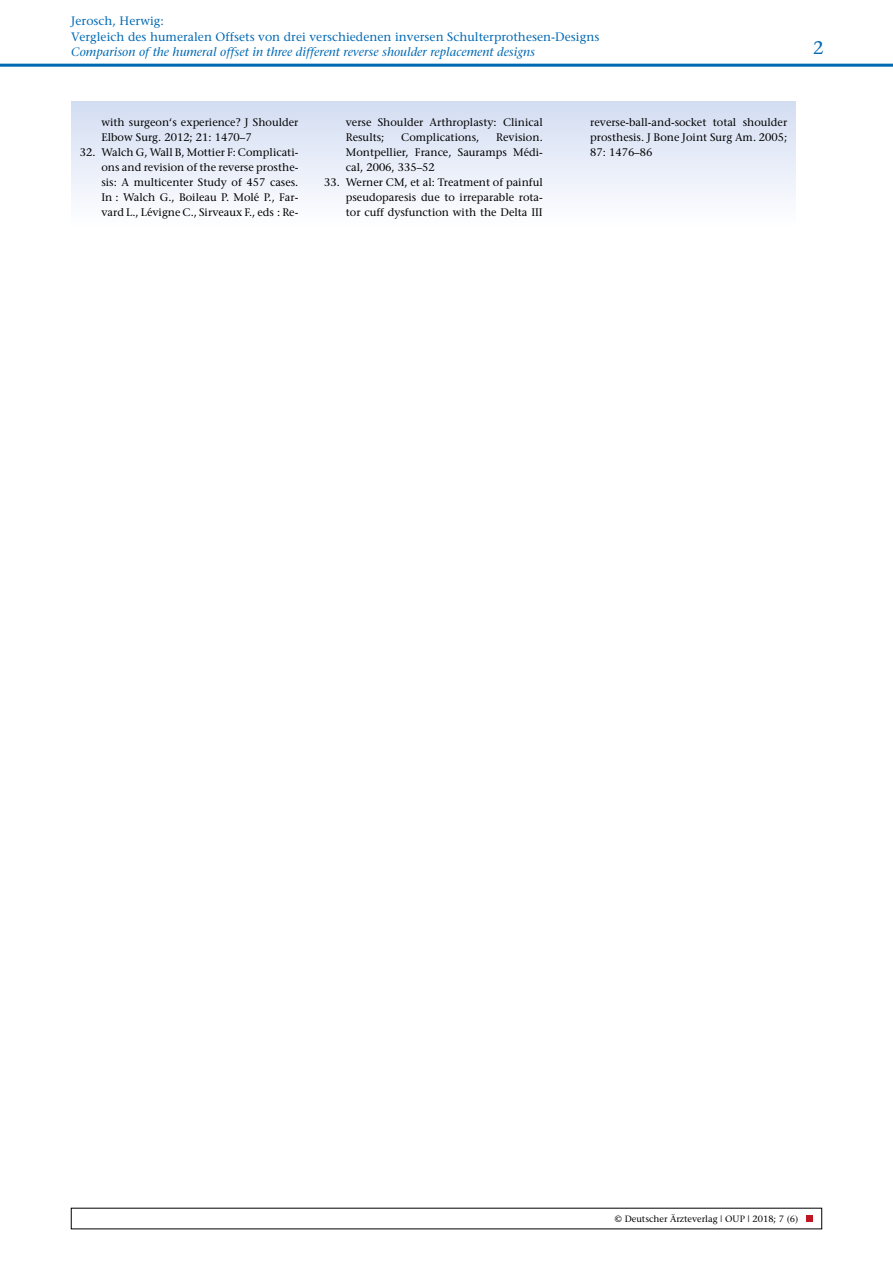
<style>
.page{position:relative;width:893px;height:1263px;background:#fff}
.page>*{position:absolute;margin:0;border:0;box-sizing:border-box;transform-origin:0 0}
.t1{font:18.3px "Stone Serif";color:#0069b4}
.t2{font:12.15px/15.1px "Stone Serif";letter-spacing:.005em;color:#0069b4}
.t3{font:10.95px/15.1px "Stone Serif";color:#000;text-align:justify}
.t4{font:9.15px "Stone Serif";color:#000}
.s1{font-style:italic}
</style>
<div class="page">
<svg style="left:806px;top:1215px;width:6px;height:6px"></svg>
<hr style="left:0;top:64px;width:893px;height:3px;background:#0069b4">
<div style="left:71px;top:102px;width:725px;height:127px;background:linear-gradient(to bottom,#d3ddf2,#fff)"></div>
<p class="t2" style="left:71px;top:14px;width:530px">Jerosch, Herwig:<br>Vergleich des humeralen Offsets von drei verschiedenen inversen Schulterprothesen-Designs<br><span class="s1">Comparison of the humeral offset in three different reverse shoulder replacement designs</span></p>
<p class="t3" style="left:101px;top:114px;width:198px">with surgeon‘s experience? J Shoulder<br>Elbow Surg. 2012; 21: 1470–7</p>
<p class="t3" style="left:101px;top:144px;width:198px;text-indent:-22px">32. Walch G, Wall B, Mottier F: Complicati&shy;ons and revision of the reverse prosthe&shy;sis: A multicenter Study of 457 cases.<br>In : Walch G., Boileau P. Molé P., Far&shy;vard L., Lévigne C., Sirveaux F., eds : Re-</p>
<p class="t3" style="left:346px;top:114px;width:198px">verse Shoulder Arthroplasty: Clinical<br>Results;</p>
<p class="t3" style="left:401px;top:129px;width:80px">Complications,</p>
<p class="t3" style="left:346px;top:129px;width:198px;text-indent:150px">Revision.<br>Montpellier, France, Sauramps Médi&shy;cal, 2006, 335–52</p>
<p class="t3" style="left:346px;top:174px;width:198px;text-indent:-22px">33. Werner CM, et al: Treatment of painful pseudoparesis due to irreparable rota&shy;tor cuff dysfunction with the Delta III</p>
<p class="t3" style="left:590px;top:114px;width:198px">reverse-ball-and-socket total shoulder prosthesis. J Bone Joint Surg Am. 2005; 87: 1476–86</p>
<p class="t1" style="left:813px;top:37px;width:12px">2</p>
<p class="t4" style="left:615px;top:1213px;width:185px">© Deutscher Ärzteverlag | OUP | 2018; 7 (6)</p>
</div>
